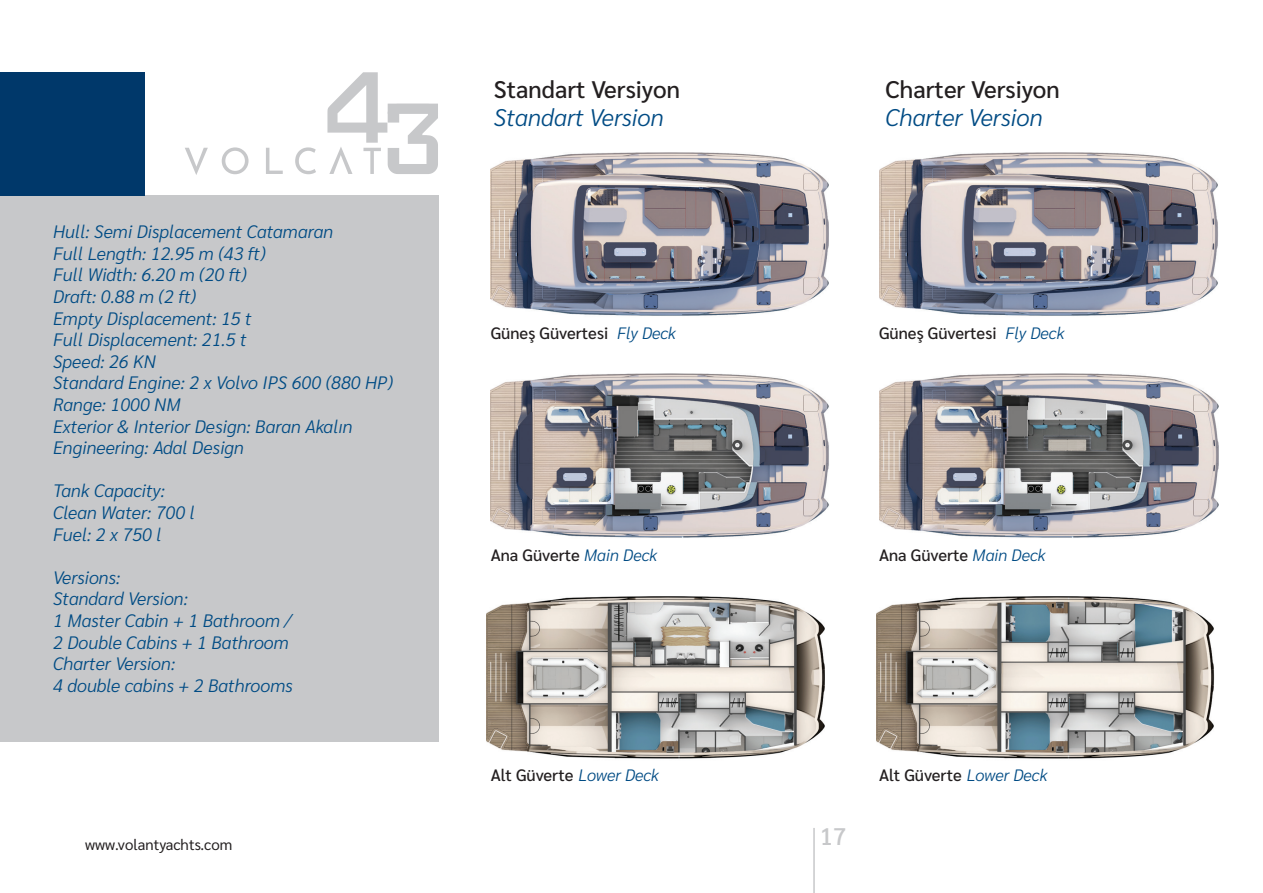
<style>
.page{position:relative;width:1263px;height:893px;background:#fff}
.page>*{position:absolute;margin:0;border:0;box-sizing:border-box;transform-origin:0 0}
.t1{font:500 24px "Sarabun";color:#231f20}
.t2{font:italic 300 24px "Sarabun";color:#004b84}
.t3{font:500 24px "Sarabun";color:#c7c8ca}
.t4{font:italic 300 18px/21.6px "Sarabun";color:#004b84}
.t5{font:500 16.5px "Sarabun";color:#231f20}
.t6{font:italic 300 16.5px "Sarabun";color:#004b84}
.t7{font:15px "Sarabun";color:#231f20}
.s1{font-weight:300;font-style:italic;color:#004b84}
</style>
<div class="page">
<div style="left:0;top:196px;width:438px;height:546px;background:#c7c8ca"></div>
<svg style="left:185px;top:72px;width:253px;height:103px"></svg>
<img style="left:486px;top:596px;width:339px;height:163px">
<img style="left:876px;top:596px;width:338px;height:163px">
<img style="left:490px;top:373px;width:339px;height:165px">
<img style="left:880px;top:373px;width:339px;height:165px">
<img style="left:490px;top:152px;width:338px;height:164px">
<img style="left:880px;top:152px;width:338px;height:164px">
<div style="left:0;top:72px;width:145px;height:124px;background:#00386a"></div>
<hr style="left:813px;top:828px;width:2px;height:65px;background:#c7c8ca">
<p class="t4" style="left:53px;top:221px;width:341px">Hull: Semi Displacement Catamaran<br>Full Length: 12.95 m (43 ft)<br>Full Width: 6.20 m (20 ft)<br>Draft: 0.88 m (2 ft)<br>Empty Displacement: 15 t<br>Full Displacement: 21.5 t<br>Speed: 26 KN<br>Standard Engine: 2 x Volvo IPS 600 (880 HP)<br>Range: 1000 NM<br>Exterior &amp; Interior Design: Baran Akalın<br>Engineering: Adal Design</p>
<p class="t4" style="left:53px;top:480px;width:143px">Tank Capacity:<br>Clean Water: 700 l<br>Fuel: 2 x 750 l</p>
<p class="t4" style="left:53px;top:567px;width:241px">Versions:<br>Standard Version:<br>1 Master Cabin + 1 Bathroom /<br>2 Double Cabins + 1 Bathroom<br>Charter Version:<br>4 double cabins + 2 Bathrooms</p>
<p class="t7" style="left:85px;top:836px;width:149px">www.volantyachts.com</p>
<h1 class="t1" style="left:494px;top:76px;width:188px">Standart Versiyon</h1>
<h1 class="t1" style="left:885px;top:76px;width:176px">Charter Versiyon</h1>
<h1 class="t2" style="left:494px;top:103px;width:171px">Standart Version</h1>
<h1 class="t2" style="left:885px;top:103px;width:159px">Charter Version</h1>
<p class="t6" style="left:617px;top:324px;width:60px">Fly Deck</p>
<p class="t6" style="left:1006px;top:324px;width:60px">Fly Deck</p>
<p class="t5" style="left:491px;top:324px;width:119px">Güneş Güvertesi</p>
<p class="t5" style="left:879px;top:324px;width:119px">Güneş Güvertesi</p>
<p class="t5" style="left:491px;top:545px;width:168px">Ana Güverte <span class="s1">Main Deck</span></p>
<p class="t5" style="left:879px;top:545px;width:168px">Ana Güverte <span class="s1">Main Deck</span></p>
<p class="t5" style="left:491px;top:765px;width:170px">Alt Güverte <span class="s1">Lower Deck</span></p>
<p class="t5" style="left:879px;top:765px;width:170px">Alt Güverte <span class="s1">Lower Deck</span></p>
<h1 class="t3" style="left:820px;top:822px;width:28px">17</h1>
</div>
